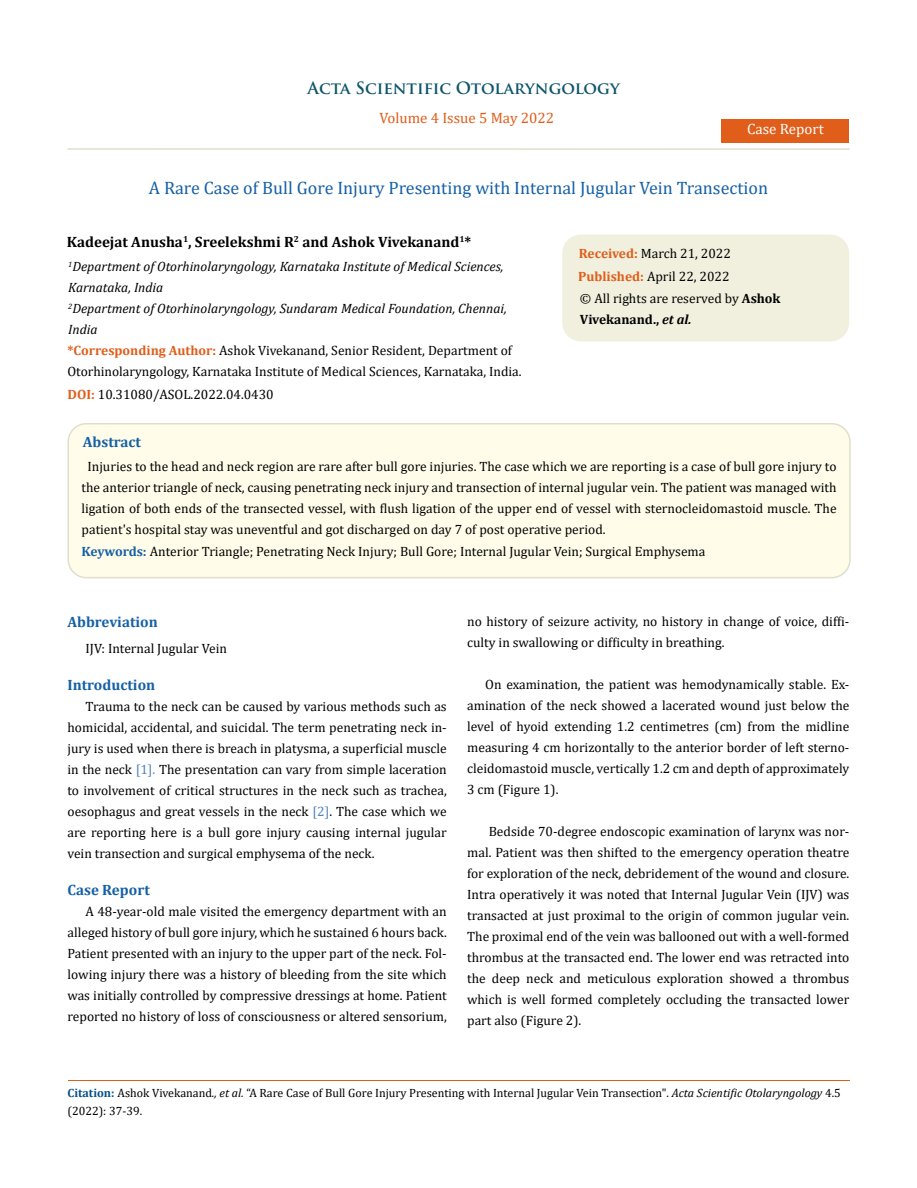
<style>
.page{position:relative;width:917px;height:1188px;background:#fff}
.page>*{position:absolute;margin:0;border:0;box-sizing:border-box;transform-origin:0 0}
.t1{font:18px "Cambria";color:#1560a6}
.t2{font:700 16.5px "Trajan Pro";color:#0e546a}
.t3{font:700 15px "Cambria";color:#000}
.t4{font:700 15px "Cambria";color:#1560a6}
.t5{font:15px "Cambria";color:#e05d1a}
.t6{font:15px "Cambria";color:#fff}
.t7{font:13.5px/21px "Cambria";color:#000;text-align:justify}
.t8{font:italic 13.5px/20.9px "Cambria";color:#000}
.t9{font:12px/18px "Cambria";color:#000}
.s1{font-weight:700;font-style:normal;color:#e05d1a}
.s2{font-style:normal}
.s3{font-weight:700;color:#e05d1a}
.s4{font-weight:700}
.s5{font-weight:700;font-style:italic}
.s6{font-weight:700;color:#1560a6}
.s7{color:#4f81bd}
.s8{font-weight:700;color:#035089}
.s9{font-style:italic}
</style>
<div class="page">
<div style="left:721px;top:119px;width:128px;height:23px;background:#e05d1a"></div>
<div style="left:563px;top:235px;width:285px;height:106px;background:#f1f0de;border-radius:18px"></div>
<div style="left:562px;top:235px;width:287px;height:106px;border:2px solid #f1f0de;border-radius:18px"></div>
<div style="left:68px;top:424px;width:781px;height:154px;background:#fffde9;border-radius:18px"></div>
<div style="left:67px;top:423px;width:783px;height:155px;border:2px solid #e0dfcd;border-radius:18px"></div>
<hr style="left:68px;top:1081px;width:781px;height:1px;background:#e05d1a">
<hr style="left:67px;top:148px;width:782px;height:2px;background:#e0dfcd">
<p class="t2" style="left:307px;top:77px;width:314px">Acta Scientific Otolaryngology</p>
<p class="t5" style="left:379px;top:109px;width:176px">Volume 4 Issue 5 May 2022</p>
<p class="t6" style="left:747px;top:120px;width:78px">Case Report</p>
<h1 class="t1" style="left:149px;top:177px;width:620px">A Rare Case of Bull Gore Injury Presenting with Internal Jugular Vein Transection</h1>
<p class="t3" style="left:67px;top:231px;width:406px">Kadeejat Anusha<sup>1</sup>, Sreelekshmi R<sup>2</sup> and Ashok Vivekanand<sup>1</sup>*</p>
<p class="t8" style="left:67px;top:256px;width:455px"><sup>1</sup>Department of Otorhinolaryngology, Karnataka Institute of Medical Sciences, Karnataka, India<br><sup>2</sup>Department of Otorhinolaryngology, Sundaram Medical Foundation, Chennai, India<br><span class="s1">*Corresponding Author:</span> <span class="s2">Ashok Vivekanand, Senior Resident, Department of Otorhinolaryngology, Karnataka Institute of Medical Sciences, Karnataka, India.</span></p>
<p class="t7" style="left:578px;top:242px;width:154px;line-height:23px"><span class="s3">Received:</span> March 21, 2022<br><span class="s3">Published:</span> April 22, 2022</p>
<p class="t7" style="left:580px;top:288px;width:202px">© All rights are reserved by <span class="s4">Ashok<br>Vivekanand.,</span> <span class="s5">et al.</span></p>
<p class="t7" style="left:67px;top:384px;width:208px"><span class="s3">DOI:</span> 10.31080/ASOL.2022.04.0430</p>
<p class="t4" style="left:83px;top:431px;width:60px">Abstract</p>
<p class="t7" style="left:82px;top:456px;width:756px;text-indent:6px">Injuries to the head and neck region are rare after bull gore injuries. The case which we are reporting is a case of bull gore injury to the anterior triangle of neck, causing penetrating neck injury and transection of internal jugular vein. The patient was managed with ligation of both ends of the transected vessel, with flush ligation of the upper end of vessel with sternocleidomastoid muscle. The patient's hospital stay was uneventful and got discharged on day 7 of post operative period.</p>
<p class="t7" style="left:81px;top:541px;width:625px"><span class="s6">Keywords:</span> Anterior Triangle; Penetrating Neck Injury; Bull Gore; Internal Jugular Vein; Surgical Emphysema</p>
<p class="t4" style="left:67px;top:611px;width:92px">Abbreviation</p>
<p class="t7" style="left:85px;top:638px;width:143px">IJV: Internal Jugular Vein</p>
<p class="t4" style="left:67px;top:674px;width:89px">Introduction</p>
<p class="t7" style="left:67px;top:696px;width:381px;text-indent:18px">Trauma to the neck can be caused by various methods such as homicidal, accidental, and suicidal. The term penetrating neck in&shy;jury is used when there is breach in platysma, a superficial muscle in the neck <span class="s7">[1].</span> The presentation can vary from simple laceration to involvement of critical structures in the neck such as trachea, oesophagus and great vessels in the neck <span class="s7">[2]</span>. The case which we are reporting here is a bull gore injury causing internal jugular vein transection and surgical emphysema of the neck.</p>
<p class="t4" style="left:67px;top:879px;width:84px">Case Report</p>
<p class="t7" style="left:67px;top:900px;width:381px;text-indent:18px">A 48-year-old male visited the emergency department with an alleged history of bull gore injury, which he sustained 6 hours back.<br>Patient presented with an injury to the upper part of the neck. Fol&shy;lowing injury there was a history of bleeding from the site which was initially controlled by compressive dressings at home. Patient reported no history of loss of consciousness or altered sensorium,</p>
<p class="t7" style="left:467px;top:610px;width:384px">no history of seizure activity, no history in change of voice, diffi&shy;culty in swallowing or difficulty in breathing.</p>
<p class="t7" style="left:467px;top:673px;width:384px;text-indent:18px">On examination, the patient was hemodynamically stable. Ex&shy;amination of the neck showed a lacerated wound just below the level of hyoid extending 1.2 centimetres (cm) from the midline measuring 4 cm horizontally to the anterior border of left sterno&shy;cleidomastoid muscle, vertically 1.2 cm and depth of approximately 3 cm (Figure 1).</p>
<p class="t7" style="left:467px;top:820px;width:384px;text-indent:21px">Bedside 70-degree endoscopic examination of larynx was nor&shy;mal. Patient was then shifted to the emergency operation theatre for exploration of the neck, debridement of the wound and closure.<br>Intra operatively it was noted that Internal Jugular Vein (IJV) was transacted at just proximal to the origin of common jugular vein.<br>The proximal end of the vein was ballooned out with a well-formed thrombus at the transacted end. The lower end was retracted into the deep neck and meticulous exploration showed a thrombus which is well formed completely occluding the transacted lower part also (Figure 2).</p>
<p class="t9" style="left:68px;top:1084px;width:774px"><span class="s8">Citation:</span> Ashok Vivekanand<span class="s9">., et al.</span> “A Rare Case of Bull Gore Injury Presenting with Internal Jugular Vein Transection". <span class="s9">Acta Scientific Otolaryngology</span> 4.5 (2022): 37-39.</p>
</div>
